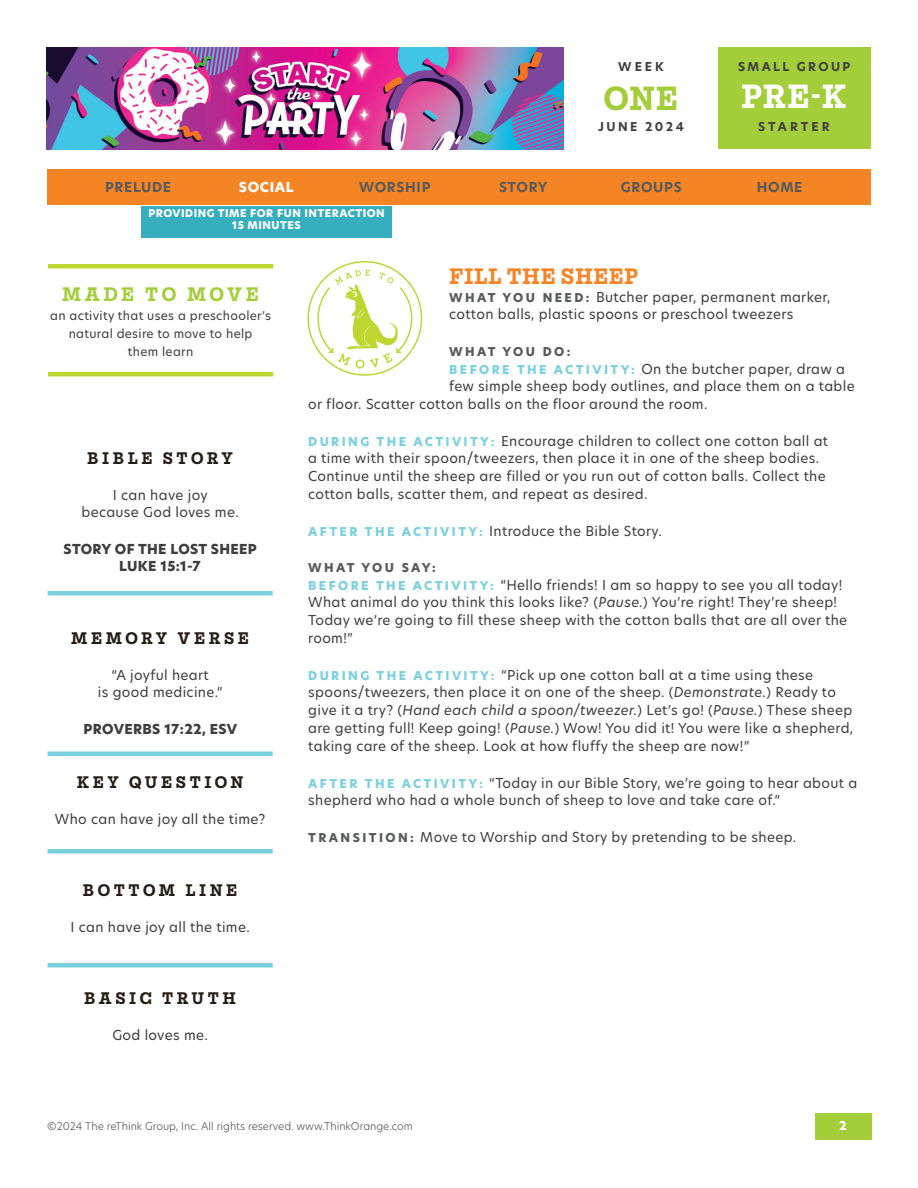
<style>
.page{position:relative;width:918px;height:1188px;background:#fff}
.page>*{position:absolute;margin:0;border:0;box-sizing:border-box;transform-origin:0 0}
.t1{font:700 36px "Mortise";color:#fff}
.t2{font:700 36px "Mortise";color:#a3cd39}
.t3{font:700 24px "Mortise";letter-spacing:.025em;color:#f58425}
.t4{font:700 21px "Mortise";letter-spacing:.175em;color:#a3cd39}
.t5{font:700 18px "Mortise";letter-spacing:.2em;color:#251d13}
.t6{font:13.5px/18px "New Hero";letter-spacing:.025em;color:#3e3e3f}
.t7{font:800 13.5px/18px "New Hero";letter-spacing:.025em;color:#3e3e3f;text-align:center}
.t8{font:700 13.5px "New Hero";letter-spacing:.05em;color:#585a5c}
.t9{font:800 13.5px "New Hero";letter-spacing:.05em;color:#fff}
.t10{font:12px/18px "New Hero";letter-spacing:.025em;color:#3e3e3f;text-align:center}
.t11{font:700 12px "New Hero";letter-spacing:.2em;color:#3e3e3f}
.t12{font:800 12px "New Hero";letter-spacing:.18em;color:#585a5c}
.t13{font:800 12px "New Hero";letter-spacing:.2em;color:#585a5c}
.t14{font:700 12px "New Hero";letter-spacing:.245em;color:#3e3e3f}
.t15{font:800 12px "New Hero";color:#fff}
.t16{font:300 10.5px "New Hero";color:#585a5c}
.t17{font:800 10.5px/12px "New Hero";letter-spacing:.05em;color:#fff;text-align:center}
.s1{font-weight:800;font-size:12px;color:#585a5c}
.s2{font-weight:800;font-size:12px;color:#7bd0e0}
.s3{font-style:italic}
</style>
<div class="page">
<img style="left:46px;top:47px;width:518px;height:102px">
<div style="left:717px;top:47px;width:154px;height:102px;background:#a3cd39"></div>
<div style="left:48px;top:591px;width:225px;height:5px;background:#7bd0e0"></div>
<hr style="left:48px;top:752px;width:225px;height:4px;background:#7bd0e0">
<div style="left:48px;top:849px;width:225px;height:5px;background:#7bd0e0"></div>
<div style="left:48px;top:963px;width:225px;height:5px;background:#7bd0e0"></div>
<div style="left:141px;top:206px;width:251px;height:32px;background:#36aebd"></div>
<div style="left:47px;top:170px;width:824px;height:36px;background:#f58425"></div>
<div style="left:815px;top:1113px;width:57px;height:27px;background:#a3cd39"></div>
<svg style="left:308px;top:261px;width:114px;height:115px"></svg>
<hr style="left:48px;top:372px;width:225px;height:4px;background:#bed633">
<hr style="left:48px;top:264px;width:225px;height:4px;background:#bed633">
<p class="t11" style="left:618px;top:59px;width:47px">WEEK</p>
<p class="t11" style="left:738px;top:59px;width:114px">SMALL GROUP</p>
<h1 class="t2" style="left:604px;top:79px;width:76px">ONE</h1>
<h1 class="t1" style="left:741px;top:77px;width:107px">PRE-K</h1>
<p class="t11" style="left:598px;top:119px;width:87px">JUNE 2024</p>
<p class="t14" style="left:758px;top:119px;width:73px">STARTER</p>
<p class="t8" style="left:105px;top:177px;width:68px">PRELUDE</p>
<p class="t9" style="left:239px;top:177px;width:56px">SOCIAL</p>
<p class="t8" style="left:359px;top:177px;width:73px">WORSHIP</p>
<p class="t8" style="left:499px;top:177px;width:50px">STORY</p>
<p class="t8" style="left:621px;top:177px;width:62px">GROUPS</p>
<p class="t8" style="left:757px;top:177px;width:47px">HOME</p>
<p class="t17" style="left:148px;top:207px;width:238px">PROVIDING TIME FOR FUN INTERACTION<br>15 MINUTES</p>
<h3 class="t4" style="left:62px;top:283px;width:198px">MADE TO MOVE</h3>
<p class="t10" style="left:50px;top:306px;width:222px">an activity that uses a preschooler’s natural desire to move to help<br>them learn</p>
<h3 class="t5" style="left:87px;top:448px;width:147px">BIBLE STORY</h3>
<p class="t6" style="left:81px;top:485px;width:159px;text-align:center">I can have joy<br>because God loves me.</p>
<p class="t7" style="left:64px;top:540px;width:195px">STORY OF THE LOST SHEEP<br>LUKE 15:1-7</p>
<h3 class="t5" style="left:71px;top:628px;width:179px">MEMORY VERSE</h3>
<p class="t6" style="left:98px;top:665px;width:126px;text-align:center">“A joyful heart<br>is good medicine.”</p>
<p class="t7" style="left:84px;top:720px;width:155px">PROVERBS 17:22, ESV</p>
<h3 class="t5" style="left:77px;top:772px;width:168px">KEY QUESTION</h3>
<p class="t6" style="left:55px;top:809px;width:212px">Who can have joy all the time?</p>
<h3 class="t5" style="left:83px;top:880px;width:156px">BOTTOM LINE</h3>
<p class="t6" style="left:70px;top:917px;width:181px">I can have joy all the time.</p>
<h3 class="t5" style="left:84px;top:988px;width:153px">BASIC TRUTH</h3>
<p class="t6" style="left:112px;top:1025px;width:97px">God loves me.</p>
<h2 class="t3" style="left:449px;top:263px;width:190px">FILL THE SHEEP</h2>
<p class="t6" style="left:449px;top:287px;width:383px"><span class="s1">W H AT YO U N E E D :</span> Butcher paper, permanent marker, cotton balls, plastic spoons or preschool tweezers</p>
<p class="t13" style="left:449px;top:343px;width:123px">WHAT YOU DO:</p>
<p class="t6" style="left:449px;top:359px;width:397px"><span class="s2">B E F O R E T H E AC T I V I TY:</span> On the butcher paper, draw a</p>
<p class="t6" style="left:449px;top:377px;width:407px">few simple sheep body outlines, and place them on a table</p>
<p class="t6" style="left:308px;top:395px;width:401px">or floor. Scatter cotton balls on the floor around the room.</p>
<p class="t6" style="left:308px;top:431px;width:521px"><span class="s2">D U R I N G T H E AC T I V I T Y:</span> Encourage children to collect one cotton ball at a time with their spoon/tweezers, then place it in one of the sheep bodies.<br>Continue until the sheep are filled or you run out of cotton balls. Collect the cotton balls, scatter them, and repeat as desired.</p>
<p class="t6" style="left:308px;top:521px;width:355px"><span class="s2">A F T E R T H E AC T I V I T Y:</span> Introduce the Bible Story.</p>
<p class="t12" style="left:308px;top:559px;width:129px">WHAT YOU SAY:</p>
<p class="t6" style="left:308px;top:575px;width:540px"><span class="s2">B E F O R E T H E AC T I V I T Y:</span> “Hello friends! I am so happy to see you all today!<br>What animal do you think this looks like? (<span class="s3">Pause.</span>) You’re right! They’re sheep!<br>Today we’re going to fill these sheep with the cotton balls that are all over the room!”</p>
<p class="t6" style="left:308px;top:665px;width:546px"><span class="s2">D U R I N G T H E AC T I V I T Y:</span> “Pick up one cotton ball at a time using these spoons/tweezers, then place it on one of the sheep. (<span class="s3">Demonstrate.</span>) Ready to give it a try? (<span class="s3">Hand each child a spoon/tweezer.</span>) Let’s go! (<span class="s3">Pause.</span>) These sheep are getting full! Keep going! (<span class="s3">Pause.</span>) Wow! You did it! You were like a shepherd, taking care of the sheep. Look at how fluffy the sheep are now!”</p>
<p class="t6" style="left:308px;top:773px;width:551px"><span class="s2">A F T E R T H E AC T I V I T Y:</span> “Today in our Bible Story, we’re going to hear about a shepherd who had a whole bunch of sheep to love and take care of.”</p>
<p class="t6" style="left:308px;top:827px;width:489px"><span class="s1">T R A N S I T I O N :</span> Move to Worship and Story by pretending to be sheep.</p>
<p class="t16" style="left:47px;top:1118px;width:367px">©2024 The reThink Group, Inc. All rights reserved. www.ThinkOrange.com</p>
<p class="t15" style="left:839px;top:1117px;width:9px">2</p>
</div>
